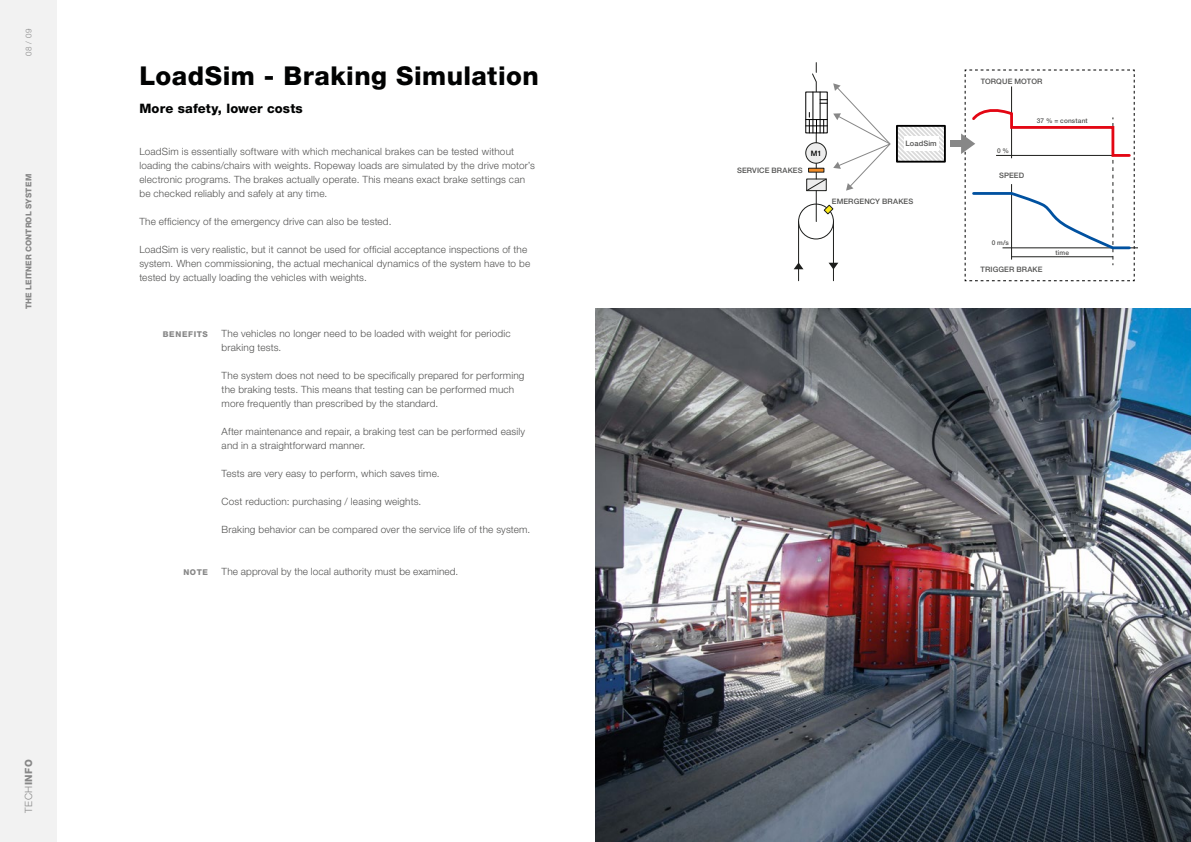
<style>
.page{position:relative;width:1191px;height:842px;background:#fff}
.page>*{position:absolute;margin:0;border:0;box-sizing:border-box;transform-origin:0 0}
.t1{font:800 26px "Helvetica Neue LT";letter-spacing:.015em;color:#010202}
.t2{font:800 13px "Helvetica Neue LT";letter-spacing:.01em;color:#010202}
.t3{font:300 10px/14px "Helvetica Neue LT";letter-spacing:.015em;color:#525251}
.t4{font:300 10px "Helvetica Neue LT";color:#878787}
.t5{font:800 8px "Helvetica Neue LT";letter-spacing:.005em;color:#878787}
.t6{font:800 8px "Helvetica Neue LT";letter-spacing:.08em;color:#878787}
.t7{font:300 8px "Helvetica Neue LT";color:#878787}
.t8{font:500 7.5px "Helvetica Neue LT";letter-spacing:.015em;color:#525251}
.t9{font:500 7.5px "Helvetica Neue LT";color:#010202}
.t10{font:500 6.6px "Helvetica Neue LT";letter-spacing:.02em;color:#525251}
.s1{font-weight:800}
</style>
<div class="page">
<div style="left:0;top:0;width:57px;height:842px;background:#f2f2f2"></div>
<img style="left:595px;top:309px;width:596px;height:533px">
<hr style="left:1002px;top:247px;width:136px;height:1px;background:#1d1e1c">
<div style="left:805px;top:143px;width:21px;height:20px;background:#ededed;border-radius:50%"></div>
<div style="left:805px;top:142px;width:21px;height:22px;border:1px solid #1d1e1c;border-radius:50%"></div>
<div style="left:798px;top:204px;width:36px;height:35px;border:1px solid #1d1e1c;border-radius:50%"></div>
<svg style="left:823px;top:204px;width:11px;height:11px"></svg>
<hr style="left:798px;top:222px;width:1px;height:59px;background:#1d1e1c">
<hr style="left:833px;top:222px;width:1px;height:59px;background:#1d1e1c">
<hr style="left:815px;top:191px;width:1px;height:31px;background:#1d1e1c">
<svg style="left:811px;top:63px;width:6px;height:29px"></svg>
<svg style="left:806px;top:163px;width:21px;height:29px"></svg>
<svg style="left:794px;top:262px;width:9px;height:7px"></svg>
<svg style="left:829px;top:263px;width:9px;height:6px"></svg>
<hr style="left:812px;top:92px;width:1px;height:41px;background:#000">
<hr style="left:819px;top:92px;width:1px;height:41px;background:#000">
<svg style="left:820px;top:99px;width:7px;height:5px"></svg>
<svg style="left:805px;top:112px;width:22px;height:31px"></svg>
<svg style="left:899px;top:128px;width:43px;height:32px"></svg>
<div style="left:896px;top:125px;width:49px;height:38px;border:2px solid #000"></div>
<div style="left:904px;top:137px;width:35px;height:14px;background:#fff"></div>
<svg style="left:833px;top:83px;width:58px;height:108px"></svg>
<svg style="left:961px;top:70px;width:174px;height:212px"></svg>
<div style="left:950px;top:141px;width:12px;height:6px;background:#878787"></div>
<p class="t7" style="left:24px;top:56px;width:30px;rotate:-90deg">08 / 09</p>
<p class="t5" style="left:24px;top:309px;width:136px;rotate:-90deg">THE LEITNER CONTROL SYSTEM</p>
<p class="t4" style="left:23px;top:813px;width:55px;rotate:-90deg">TECH<span class="s1">INFO</span></p>
<h1 class="t1" style="left:139px;top:60px;width:401px">LoadSim - Braking Simulation</h1>
<h2 class="t2" style="left:139px;top:100px;width:165px">More safety, lower costs</h2>
<p class="t3" style="left:139px;top:144px;width:376px">LoadSim is essentially software with which mechanical brakes can be tested without</p>
<p class="t9" style="left:811px;top:149px;width:12px">M1</p>
<p class="t3" style="left:139px;top:158px;width:397px">loading the cabins/chairs with weights. Ropeway loads are simulated by the drive motor’s electronic programs. The brakes actually operate. This means exact brake settings can be checked reliably and safely at any time.</p>
<p class="t3" style="left:139px;top:214px;width:253px">The efficiency of the emergency drive can also be tested.</p>
<p class="t3" style="left:139px;top:242px;width:392px">LoadSim is very realistic, but it cannot be used for official acceptance inspections of the system. When commissioning, the actual mechanical dynamics of the system have to be tested by actually loading the vehicles with weights.</p>
<p class="t8" style="left:737px;top:165px;width:67px">SERVICE BRAKES</p>
<p class="t8" style="left:905px;top:139px;width:33px">LoadSim</p>
<p class="t8" style="left:832px;top:196px;width:83px">EMERGENCY BRAKES</p>
<p class="t6" style="left:163px;top:329px;width:47px">BENEFITS</p>
<p class="t5" style="left:183px;top:567px;width:26px">NOTE</p>
<p class="t3" style="left:222px;top:326px;width:290px">The vehicles no longer need to be loaded with weight for periodic braking tests.</p>
<p class="t3" style="left:222px;top:368px;width:304px">The system does not need to be specifically prepared for performing the braking tests. This means that testing can be performed much more frequently than prescribed by the standard.</p>
<p class="t3" style="left:222px;top:424px;width:305px">After maintenance and repair, a braking test can be performed easily and in a straightforward manner.</p>
<p class="t3" style="left:222px;top:466px;width:219px">Tests are very easy to perform, which saves time.</p>
<p class="t3" style="left:222px;top:494px;width:201px">Cost reduction: purchasing / leasing weights.</p>
<p class="t3" style="left:222px;top:522px;width:310px">Braking behavior can be compared over the service life of the system.</p>
<p class="t3" style="left:222px;top:564px;width:238px">The approval by the local authority must be examined.</p>
<p class="t8" style="left:980px;top:77px;width:63px">TORQUE MOTOR</p>
<p class="t10" style="left:997px;top:146px;width:14px">0 %</p>
<p class="t8" style="left:999px;top:171px;width:27px">SPEED</p>
<p class="t10" style="left:1037px;top:117px;width:52px">37 % = constant</p>
<p class="t10" style="left:991px;top:239px;width:19px">0 m/s</p>
<p class="t10" style="left:1055px;top:249px;width:15px">time</p>
<p class="t8" style="left:980px;top:265px;width:64px">TRIGGER BRAKE</p>
</div>
